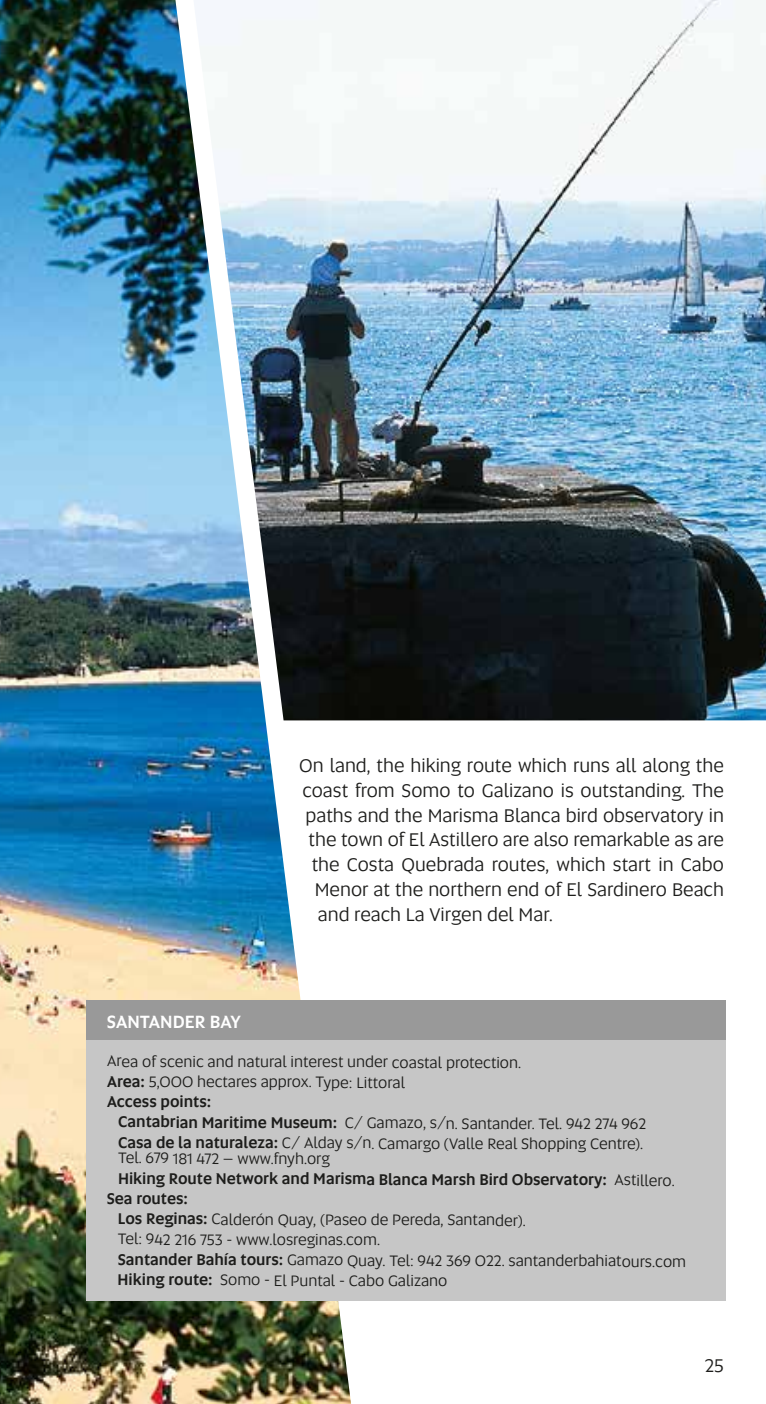
<style>
.page{position:relative;width:766px;height:1404px;background:#fff}
.page>*{position:absolute;margin:0;border:0;box-sizing:border-box;transform-origin:0 0}
.t1{font:19.12px "Altis";color:#1d1d1b}
.t2{font:500 18px "Altis";color:#fff}
.t3{font:15.75px/20.2px "Altis";letter-spacing:-.005em;color:#1d1d1b}
.t4{font:500 15.75px "Altis";letter-spacing:-.005em;color:#1d1d1b}
.s1{font-weight:500}
.s2{font-weight:400}
</style>
<div class="page">
<img style="left:0;top:0;width:351px;height:1403px">
<img style="left:193px;top:0;width:572px;height:720px">
<div style="left:86px;top:1000px;width:640px;height:300px;background:#c6c6c6"></div>
<div style="left:86px;top:1000px;width:640px;height:39px;background:#999"></div>
<p class="t2" style="left:107px;top:1008px;width:135px">SANTANDER BAY</p>
<p class="t1" style="left:299px;top:752px;width:426px">On land, the hiking route which runs all along the</p>
<p class="t1" style="left:302px;top:777px;width:423px">coast from Somo to Galizano is outstanding. The</p>
<p class="t1" style="left:305px;top:801px;width:420px">paths and the Marisma Blanca bird observatory in</p>
<p class="t1" style="left:308px;top:826px;width:417px">the town of El Astillero are also remarkable as are</p>
<p class="t1" style="left:311px;top:851px;width:413px">the Costa Quebrada routes, which start in Cabo</p>
<p class="t1" style="left:315px;top:876px;width:410px">Menor at the northern end of El Sardinero Beach</p>
<p class="t1" style="left:318px;top:900px;width:236px">and reach La Virgen del Mar.</p>
<p class="t3" style="left:107px;top:1051px;width:415px">Area of scenic and natural interest under coastal protection.<br><span class="s1">Area:</span> 5,000 hectares approx. Type: Littoral<br><span class="s1">Access points:</span></p>
<p class="t3" style="left:118px;top:1112px;width:529px"><span class="s1">Cantabrian Maritime Museum:</span> C/ Gamazo, s/n. Santander. Tel. 942 274 962<br><span class="s1">Casa de la naturaleza:</span> C/ Alday s/n. Camargo (Valle Real Shopping Centre).</p>
<p class="t3" style="left:118px;top:1147px;width:213px">Tel. 679 181 472 – www.fnyh.org</p>
<p class="t4" style="left:118px;top:1167px;width:558px">Hiking Route Network and Marisma Blanca Marsh Bird Observatory: <span class="s2">Astillero.</span></p>
<p class="t4" style="left:107px;top:1186px;width:83px">Sea routes:</p>
<p class="t3" style="left:118px;top:1208px;width:570px"><span class="s1">Los Reginas:</span> Calderón Quay, (Paseo de Pereda, Santander).<br>Tel: 942 216 753 - www.losreginas.com.<br><span class="s1">Santander Bahía tours:</span> Gamazo Quay. Tel: 942 369 022. santanderbahiatours.com <span class="s1">Hiking route:</span> Somo - El Puntal - Cabo Galizano</p>
<p class="t1" style="left:704px;top:1352px;width:21px">25</p>
</div>
